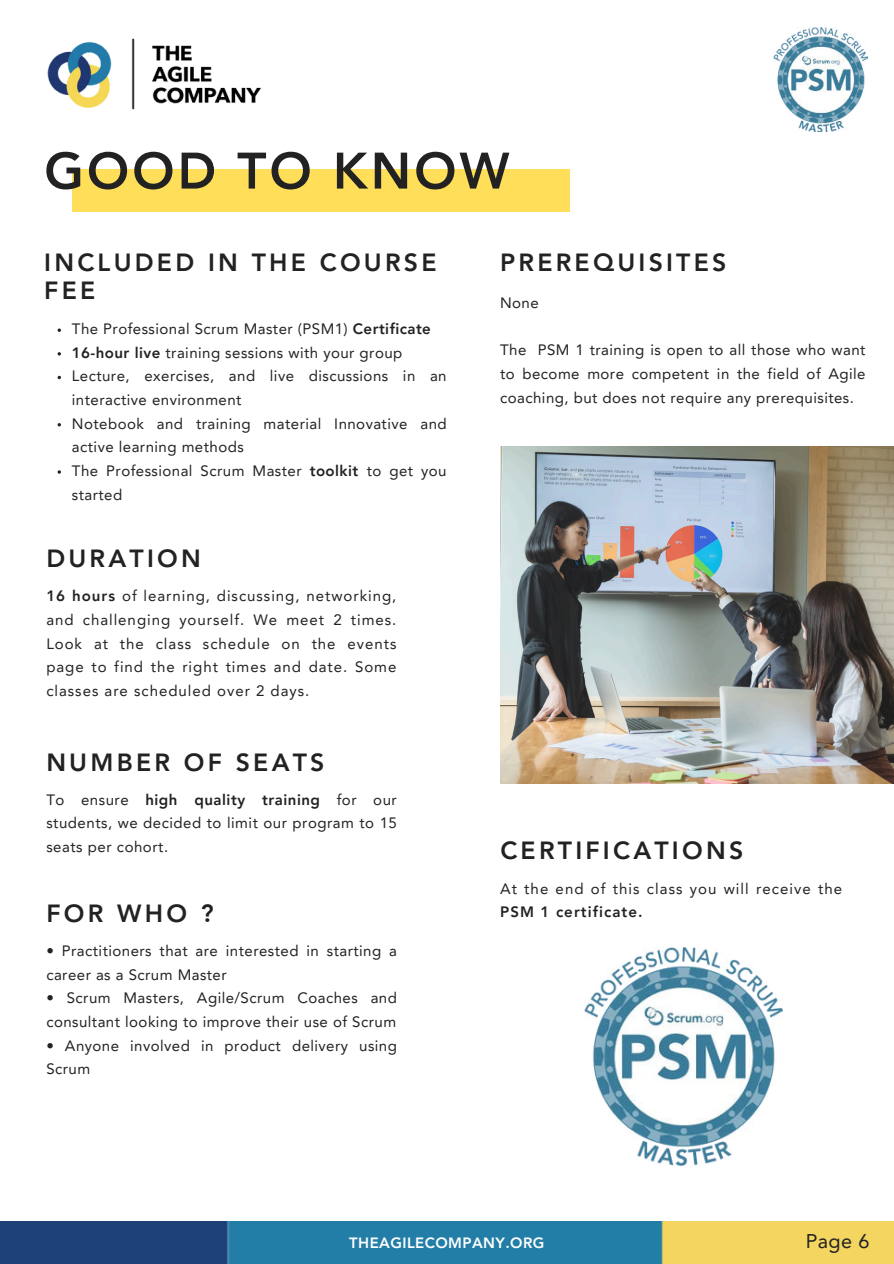
<style>
.page{position:relative;width:894px;height:1264px;background:#fff}
.page>*{position:absolute;margin:0;border:0;box-sizing:border-box;transform-origin:0 0}
.t1{font:800 50.7px "Avenir LT Pro";letter-spacing:.06em;color:#222}
.t2{font:800 24.75px/28.2px "Avenir LT Pro";letter-spacing:.13em;color:#222}
.t3{font:19.8px "Avenir LT Pro";color:#222}
.t4{font:15px/23.7px "Avenir LT Pro";letter-spacing:.03em;color:#222}
.t5{font:15px "Avenir LT Pro";letter-spacing:.07em;color:#222}
.t6{font:800 15px "Avenir LT Pro";letter-spacing:.07em;color:#222}
.t7{font:800 14.85px "Avenir LT Pro";letter-spacing:.03em;color:#fff}
.s1{font-weight:800}
</style>
<div class="page">
<img style="left:500px;top:446px;width:393px;height:337px">
<div style="left:72px;top:169px;width:497px;height:42px;background:#ffde59"></div>
<img style="left:0;top:1221px;width:893px;height:42px">
<img style="left:47px;top:38px;width:215px;height:72px">
<svg style="left:58px;top:328px;width:3px;height:4px"></svg>
<img style="left:584px;top:947px;width:198px;height:218px">
<img style="left:773px;top:27px;width:94px;height:104px">
<h1 class="t1" style="left:44px;top:141px;width:466px">GOOD TO KNOW</h1>
<h2 class="t2" style="left:44px;top:248px;width:393px">INCLUDED IN THE COURSE<br>FEE</h2>
<p class="t4" style="left:72px;top:317px;width:376px">The Professional Scrum Master (PSM1) <span class="s1">Certificate 16-hour live</span> training sessions with your group Lecture, exercises, and live discussions in an interactive environment<br>Notebook and training material Innovative and active learning methods<br>The Professional Scrum Master <span class="s1">toolkit</span> to get you started</p>
<h2 class="t2" style="left:46px;top:545px;width:156px">DURATION</h2>
<p class="t4" style="left:46px;top:584px;width:351px;text-align:justify"><span class="s1">16 hours</span> of learning, discussing, networking, and challenging yourself. We meet 2 times.<br>Look at the class schedule on the events page to find the right times and date. Some classes are scheduled over 2 days.</p>
<h2 class="t2" style="left:46px;top:748px;width:279px">NUMBER OF SEATS</h2>
<p class="t4" style="left:46px;top:787px;width:352px;text-align:justify">To ensure <span class="s1">high quality training</span> for our students, we decided to limit our program to 15 seats per cohort.</p>
<h2 class="t2" style="left:46px;top:899px;width:169px">FOR WHO ?</h2>
<p class="t4" style="left:46px;top:938px;width:352px">• Practitioners that are interested in starting a career as a Scrum Master</p>
<p class="t4" style="left:46px;top:986px;width:352px">• Scrum Masters, Agile/Scrum Coaches and consultant looking to improve their use of Scrum</p>
<p class="t4" style="left:46px;top:1033px;width:352px">• Anyone involved in product delivery using<br>Scrum</p>
<h2 class="t2" style="left:500px;top:248px;width:228px">PREREQUISITES</h2>
<p class="t4" style="left:500px;top:291px;width:40px">None</p>
<p class="t4" style="left:500px;top:338px;width:367px;text-align:justify">The PSM 1 training is open to all those who want to become more competent in the field of Agile coaching, but does not require any prerequisites.</p>
<h2 class="t2" style="left:500px;top:837px;width:244px">CERTIFICATIONS</h2>
<p class="t5" style="left:500px;top:879px;width:343px">At the end of this class you will receive the</p>
<p class="t6" style="left:500px;top:903px;width:144px">PSM 1 certificate.</p>
<p class="t7" style="left:349px;top:1233px;width:197px">THEAGILECOMPANY.ORG</p>
<h3 class="t3" style="left:805px;top:1229px;width:65px">Page 6</h3>
</div>
